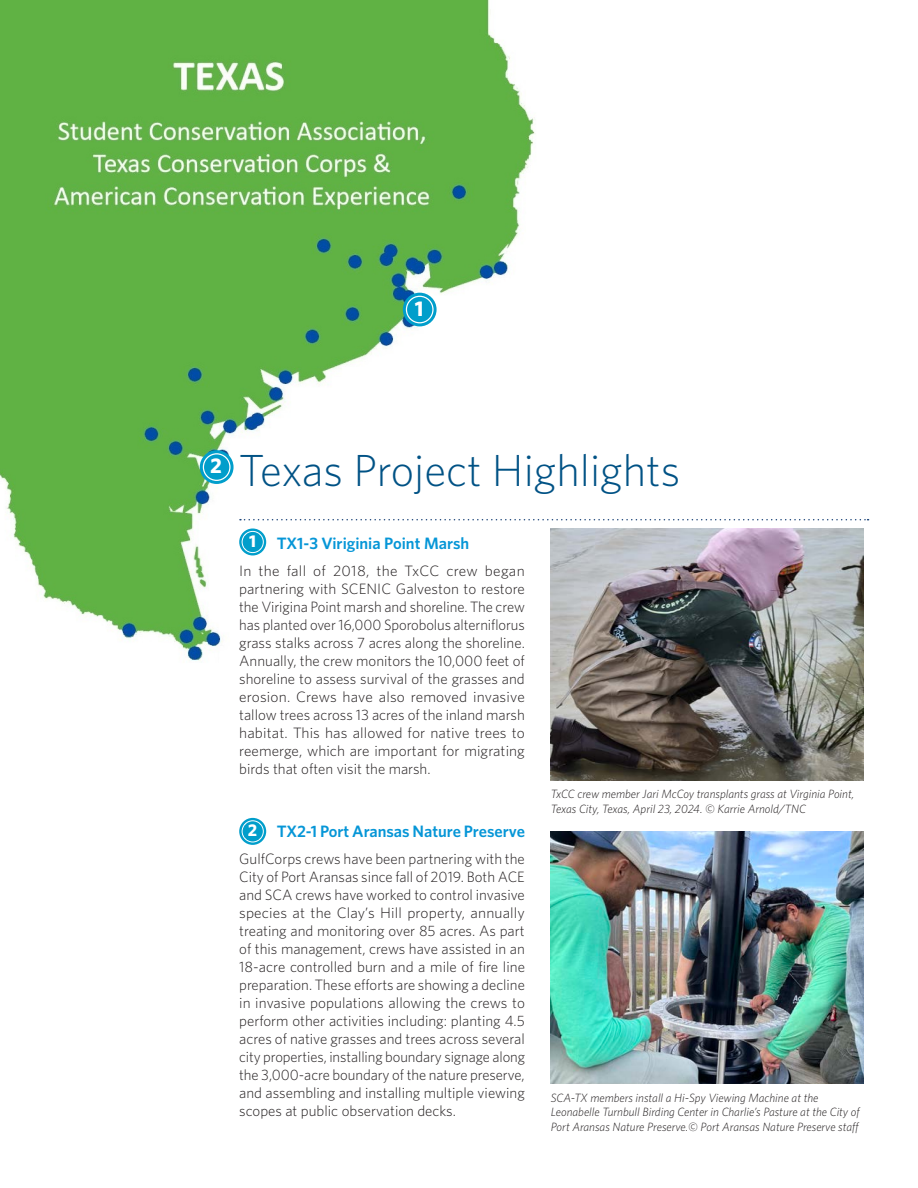
<style>
.page{position:relative;width:918px;height:1188px;background:#fff}
.page>*{position:absolute;margin:0;border:0;box-sizing:border-box;transform-origin:0 0}
.t1{font:300 45px "Whitney";color:#005285}
.t2{font:700 21.3px "Whitney";color:#fff}
.t3{font:700 17.1px "Whitney";color:#fff}
.Head_1{font:600 16.5px "Whitney";color:#0696d7}
.Text{font:300 15px/18px "Whitney";color:#231f20;text-align:justify}
.t4{font:italic 300 12px/14.4px "Whitney";color:#231f20}
</style>
<div class="page">
<img style="left:0;top:0;width:708px;height:692px">
<svg style="left:240px;top:519px;width:629px;height:1px"></svg>
<img style="left:551px;top:831px;width:313px;height:252px">
<img style="left:551px;top:529px;width:313px;height:251px">
<svg style="left:201px;top:452px;width:31px;height:30px"></svg>
<div style="left:200px;top:450px;width:34px;height:34px;border:3px solid #019ecb;border-radius:50%"></div>
<div style="left:204px;top:454px;width:25px;height:26px;background:#019ecb;border-radius:50%"></div>
<svg style="left:404px;top:294px;width:31px;height:31px"></svg>
<div style="left:403px;top:293px;width:34px;height:33px;border:3px solid #019ecb;border-radius:50%"></div>
<div style="left:407px;top:297px;width:25px;height:25px;background:#019ecb;border-radius:50%"></div>
<svg style="left:240px;top:819px;width:25px;height:25px"></svg>
<div style="left:239px;top:818px;width:27px;height:27px;border:2px solid #019ecb;border-radius:50%"></div>
<div style="left:243px;top:821px;width:20px;height:20px;background:#019ecb;border-radius:50%"></div>
<svg style="left:240px;top:530px;width:25px;height:24px"></svg>
<div style="left:239px;top:529px;width:27px;height:26px;border:2px solid #019ecb;border-radius:50%"></div>
<div style="left:243px;top:532px;width:20px;height:20px;background:#019ecb;border-radius:50%"></div>
<p class="t2" style="left:415px;top:294px;width:10px">1</p>
<p class="t2" style="left:210px;top:452px;width:13px">2</p>
<p class="t1" style="left:239px;top:441px;width:443px">Texas Project Highlights</p>
<p class="t3" style="left:249px;top:530px;width:8px">1</p>
<p class="Head_1" style="left:277px;top:532px;width:194px">TX1-3 Viriginia Point Marsh</p>
<p class="Text" style="left:239px;top:561px;width:287px">In the fall of 2018, the TxCC crew began partnering with SCENIC Galveston to restore the Virigina Point marsh and shoreline. The crew has planted over 16,000 Sporobolus alterniflorus grass stalks across 7 acres along the shoreline.<br>Annually, the crew monitors the 10,000 feet of shoreline to assess survival of the grasses and erosion. Crews have also removed invasive tallow trees across 13 acres of the inland marsh habitat. This has allowed for native trees to reemerge, which are important for migrating birds that often visit the marsh.</p>
<p class="t3" style="left:248px;top:819px;width:11px">2</p>
<p class="Head_1" style="left:277px;top:820px;width:250px">TX2-1 Port Aransas Nature Preserve</p>
<p class="Text" style="left:239px;top:849px;width:287px">GulfCorps crews have been partnering with the City of Port Aransas since fall of 2019. Both ACE and SCA crews have worked to control invasive species at the Clay’s Hill property, annually treating and monitoring over 85 acres. As part of this management, crews have assisted in an 18-acre controlled burn and a mile of fire line preparation. These efforts are showing a decline in invasive populations allowing the crews to perform other activities including: planting 4.5 acres of native grasses and trees across several city properties, installing boundary signage along the 3,000-acre boundary of the nature preserve, and assembling and installing multiple viewing scopes at public observation decks.</p>
<p class="t4" style="left:551px;top:786px;width:305px">TxCC crew member Jari McCoy transplants grass at Virginia Point,<br>Texas City, Texas, April 23, 2024. © Karrie Arnold/TNC</p>
<p class="t4" style="left:551px;top:1090px;width:310px">SCA-TX members install a Hi-Spy Viewing Machine at the<br>Leonabelle Turnbull Birding Center in Charlie’s Pasture at the City of<br>Port Aransas Nature Preserve.© Port Aransas Nature Preserve staff</p>
</div>
